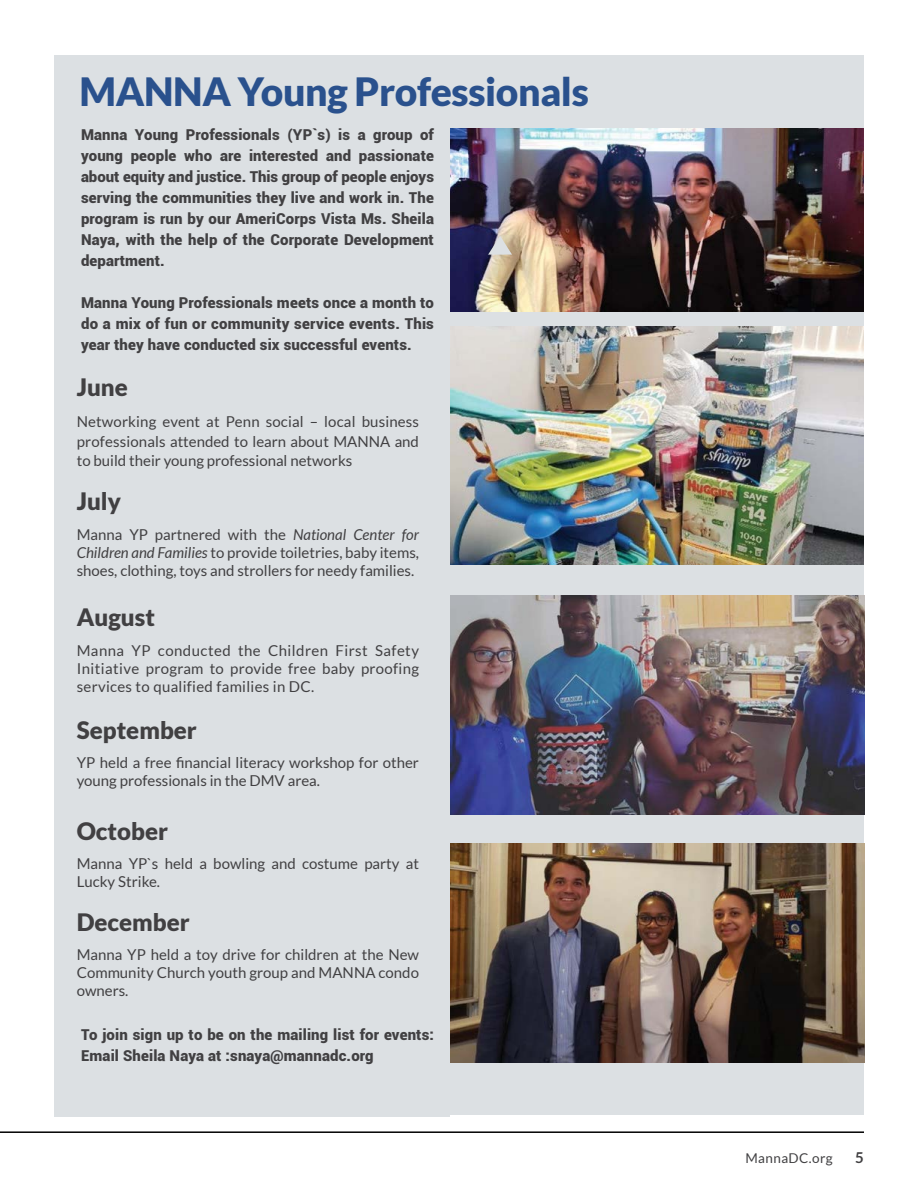
<style>
.page{position:relative;width:918px;height:1188px;background:#fff}
.page>*{position:absolute;margin:0;border:0;box-sizing:border-box;transform-origin:0 0}
.t1{font:900 39px "Lato";letter-spacing:-.01em;color:#2a518d}
.t2{font:900 24px "Lato";color:#414042}
.t3{font:15px/18px "Lato";color:#414042;text-align:justify}
.t4{font:900 15px/21px "Roboto";letter-spacing:.01em;color:#414042;text-align:justify}
.t5{font:700 15px "Lato";color:#414042}
.t6{font:13.5px "Lato";letter-spacing:.03em;color:#414042}
.s1{font-style:italic}
</style>
<div class="page">
<div style="left:54px;top:55px;width:810px;height:1059px;background:#dce0e3"></div>
<div style="left:54px;top:373px;width:396px;height:743px;background:#dce0e3"></div>
<img style="left:450px;top:129px;width:414px;height:182px">
<img style="left:450px;top:326px;width:414px;height:238px">
<img style="left:450px;top:596px;width:415px;height:219px">
<img style="left:450px;top:843px;width:415px;height:219px">
<svg style="left:488px;top:236px;width:24px;height:19px"></svg>
<hr style="left:0;top:1131px;width:864px;height:2px;background:#000">
<h1 class="t1" style="left:80px;top:69px;width:511px">MANNA Young Professionals</h1>
<p class="t4" style="left:81px;top:123px;width:355px">Manna Young Professionals (YP`s) is a group of young people who are interested and passionate about equity and justice. This group of people enjoys serving the communities they live and work in. The program is run by our AmeriCorps Vista Ms. Sheila Naya, with the help of the Corporate Development department.</p>
<p class="t4" style="left:81px;top:291px;width:355px">Manna Young Professionals meets once a month to do a mix of fun or community service events. This year they have conducted six successful events.</p>
<h2 class="t2" style="left:77px;top:374px;width:53px">June</h2>
<p class="t3" style="left:77px;top:412px;width:344px;line-height:19.5px">Networking event at Penn social – local business professionals attended to learn about MANNA and to build their young professional networks</p>
<h2 class="t2" style="left:77px;top:487px;width:46px">July</h2>
<p class="t3" style="left:77px;top:526px;width:344px">Manna YP partnered with the <span class="s1">National Center for Children and Families</span> to provide toiletries, baby items, shoes, clothing, toys and strollers for needy families.</p>
<h2 class="t2" style="left:77px;top:604px;width:80px">August</h2>
<p class="t3" style="left:77px;top:642px;width:344px">Manna YP conducted the Children First Safety Initiative program to provide free baby proofing services to qualified families in DC.</p>
<h2 class="t2" style="left:77px;top:716px;width:122px">September</h2>
<p class="t3" style="left:77px;top:753px;width:344px">YP held a free financial literacy workshop for other young professionals in the DMV area.</p>
<h2 class="t2" style="left:77px;top:817px;width:93px">October</h2>
<p class="t3" style="left:77px;top:855px;width:344px">Manna YP`s held a bowling and costume party at<br>Lucky Strike.</p>
<h2 class="t2" style="left:77px;top:908px;width:115px">December</h2>
<p class="t3" style="left:77px;top:946px;width:344px">Manna YP held a toy drive for children at the New Community Church youth group and MANNA condo owners.</p>
<p class="t4" style="left:81px;top:1023px;width:355px">To join sign up to be on the mailing list for events:<br>Email Sheila Naya at :snaya@mannadc.org</p>
<p class="t6" style="left:745px;top:1151px;width:89px">MannaDC.org</p>
<p class="t5" style="left:855px;top:1149px;width:10px">5</p>
</div>
